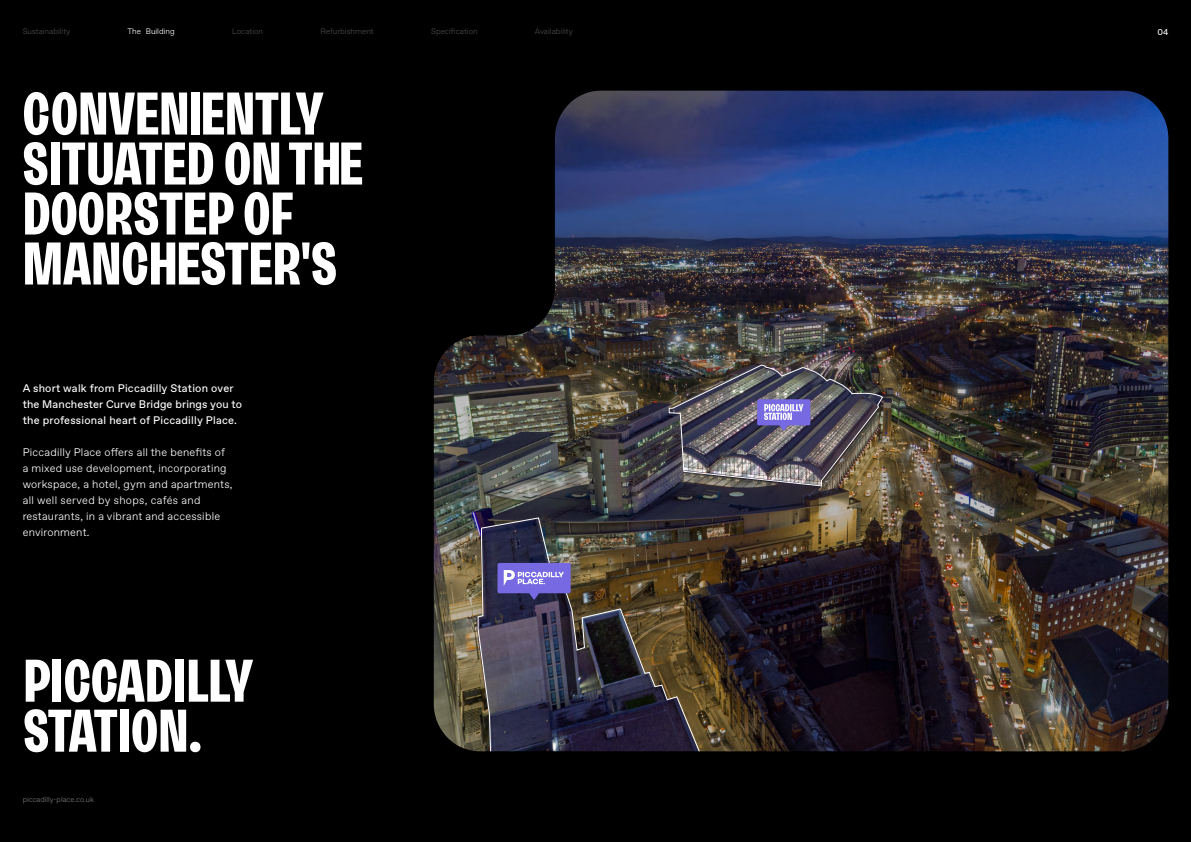
<style>
.page{position:relative;width:1191px;height:842px;background:#000}
.page>*{position:absolute;margin:0;border:0;box-sizing:border-box;transform-origin:0 0}
.t1{font:700 60px/50px "Freigeist X Con";color:#fff}
.t2{font:700 60px/50px "Freigeist Test X Con";color:#fff}
.t3{font:300 11px/16px "Favorit";letter-spacing:.02em;color:#fff}
.t4{font:11px/16px "Favorit";letter-spacing:.02em;color:#fff}
.t5{font:8.5px "Favorit";color:#fff}
.t6{font:300 8px "Favorit";color:#4b4b4b}
.t7{font:300 8px "Favorit";color:#fff}
.t8{font:300 7.5px "Favorit";color:#787878}
</style>
<div class="page">
<img style="left:434px;top:91px;width:734px;height:660px">
<img style="left:668px;top:365px;width:216px;height:122px">
<img style="left:477px;top:517px;width:223px;height:235px">
<svg style="left:497px;top:563px;width:73px;height:37px;background:#776dc8"></svg>
<p class="t6" style="left:23px;top:26px;width:49px">Sustainability</p>
<p class="t7" style="left:127px;top:26px;width:49px">The Building</p>
<p class="t6" style="left:232px;top:26px;width:33px">Location</p>
<p class="t6" style="left:320px;top:26px;width:55px">Refurbishment</p>
<p class="t6" style="left:431px;top:26px;width:48px">Specification</p>
<p class="t6" style="left:535px;top:26px;width:40px">Availability</p>
<h1 class="t1" style="left:23px;top:88px;width:342px">CONVENIENTLY<br>SITUATED ON THE<br>DOORSTEP OF<br>MANCHESTER'S</h1>
<p class="t4" style="left:23px;top:380px;width:221px">A short walk from Piccadilly Station over the Manchester Curve Bridge brings you to the professional heart of Piccadilly Place.</p>
<p class="t3" style="left:23px;top:444px;width:211px">Piccadilly Place offers all the benefits of a mixed use development, incorporating workspace, a hotel, gym and apartments, all well served by shops, cafés and restaurants, in a vibrant and accessible environment.</p>
<h1 class="t2" style="left:23px;top:658px;width:231px">PICCADILLY<br>STATION.</h1>
<p class="t8" style="left:23px;top:795px;width:73px">piccadilly-place.co.uk</p>
<p class="t5" style="left:1157px;top:26px;width:12px">04</p>
</div>
